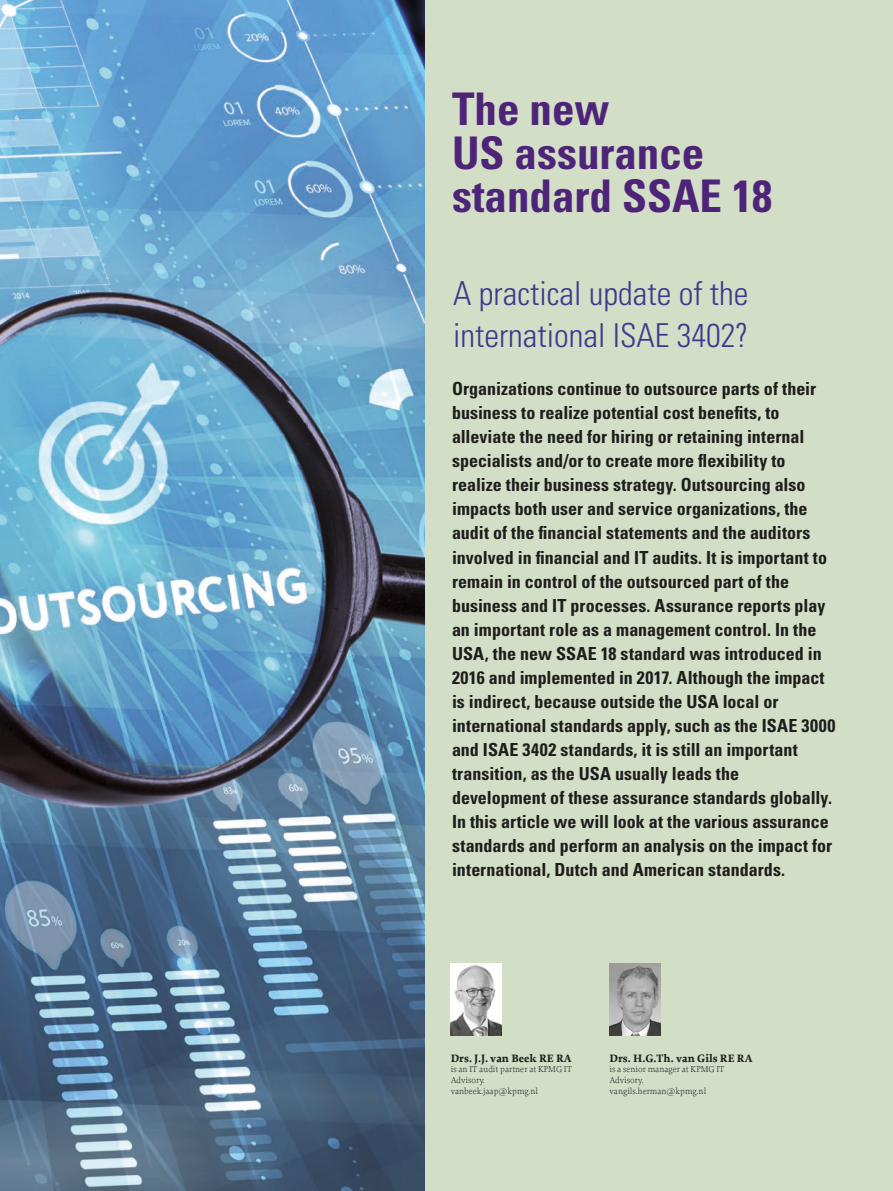
<style>
.page{position:relative;width:893px;height:1191px;background:#fff}
.page>*{position:absolute;margin:0;border:0;box-sizing:border-box;transform-origin:0 0}
.Hoofdstukkop{font:700 condensed 45px/43.5px "Univers LT Std";color:#4e2479}
.HoofdstukOnderkop{font:300 condensed 33px/42px "Univers LT Std";color:#3d398e}
.Uitgelicht-Intro-Ali{font:700 condensed 18px/24px "Univers LT Std";color:#1d1d1b}
.CV-Naam{font:700 11.25px "Proforma";color:#1d1d1b}
.CV{font:300 9px/10.8px "Proforma";color:#1d1d1b}
</style>
<div class="page">
<img style="left:0;top:0;width:425px;height:1191px">
<div style="left:425px;top:0;width:468px;height:1191px;background:#d3dec7"></div>
<img style="left:451px;top:963px;width:51px;height:72px">
<img style="left:609px;top:963px;width:51px;height:72px">
<p class="Hoofdstukkop" style="left:452px;top:87px;width:321px">The new<br>US assurance standard SSAE 18</p>
<p class="HoofdstukOnderkop" style="left:453px;top:273px;width:297px">A practical update of the international ISAE 3402?</p>
<p class="Uitgelicht-Intro-Ali" style="left:452px;top:377px;width:385px">Organizations continue to outsource parts of their business to realize potential cost benefits, to alleviate the need for hiring or retaining internal specialists and/or to create more flexibility to realize their business strategy. Outsourcing also impacts both user and service organizations, the audit of the financial statements and the auditors involved in financial and IT audits. It is important to remain in control of the outsourced part of the business and IT processes. Assurance reports play an important role as a management control. In the USA, the new SSAE 18 standard was introduced in 2016 and implemented in 2017. Although the impact is indirect, because outside the USA local or international standards apply, such as the ISAE 3000 and ISAE 3402 standards, it is still an important transition, as the USA usually leads the development of these assurance standards globally.<br>In this article we will look at the various assurance standards and perform an analysis on the impact for international, Dutch and American standards.</p>
<p class="CV-Naam" style="left:451px;top:1050px;width:123px">Drs. J.J. van Beek RE RA</p>
<p class="CV" style="left:451px;top:1064px;width:123px">is an IT audit partner at KPMG IT<br>Advisory. vanbeek.jaap@kpmg.nl</p>
<p class="CV-Naam" style="left:609px;top:1050px;width:145px">Drs. H.G.Th. van Gils RE RA</p>
<p class="CV" style="left:609px;top:1064px;width:116px">is a senior manager at KPMG IT<br>Advisory. vangils.herman@kpmg.nl</p>
</div>
